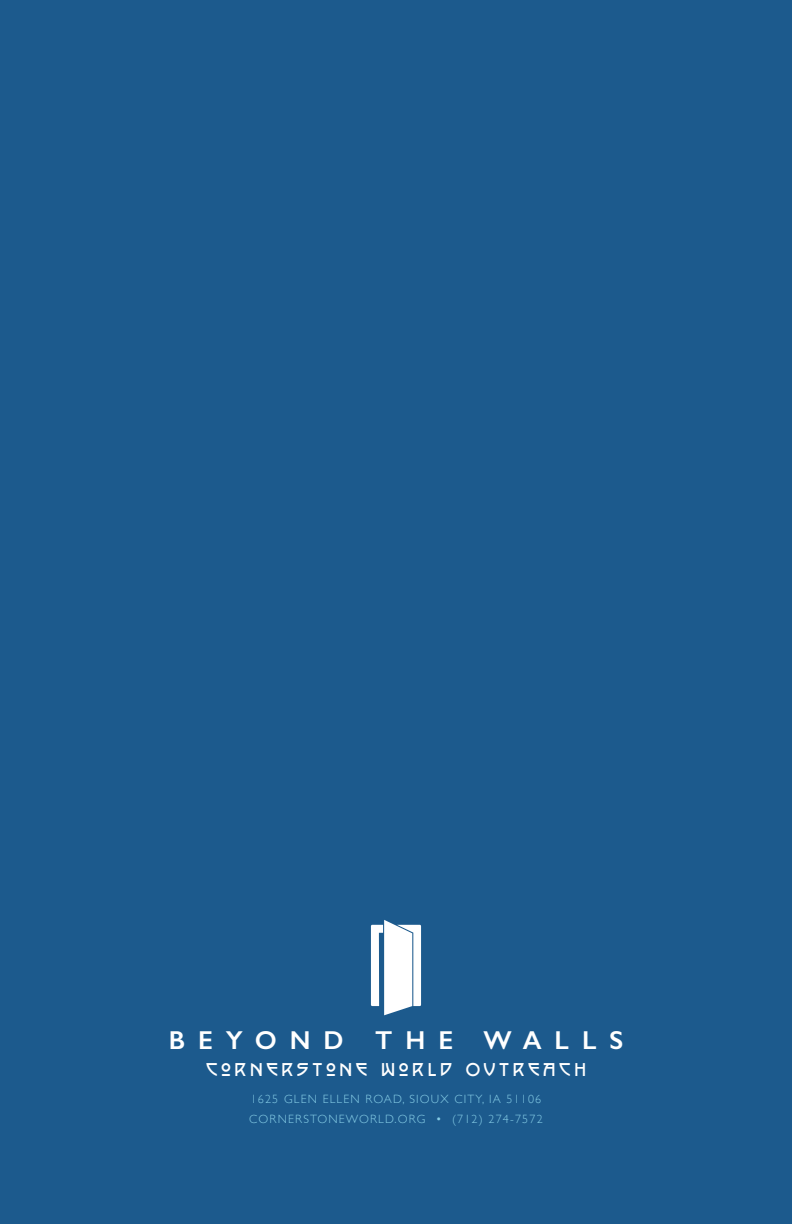
<style>
.page{position:relative;width:792px;height:1224px;background:#1c5a8d}
.page>*{position:absolute;margin:0;border:0;box-sizing:border-box;transform-origin:0 0}
.t1{font:600 26px "Gill Sans";letter-spacing:.5em;color:#fff}
.t2{font:18px "P22 Arts And Crafts";letter-spacing:.2em;color:#fff}
.t3{font:300 12px "Gill Sans";letter-spacing:.1em;color:#86cde6}
</style>
<div class="page">
<svg style="left:371px;top:920px;width:50px;height:95px"></svg>
<p class="t1" style="left:169px;top:1025px;width:456px">BEYOND THE WALLS</p>
<p class="t2" style="left:206px;top:1057px;width:381px">CORNERSTONE WORLD OUTREACH</p>
<p class="t3" style="left:251px;top:1090px;width:292px">1625 GLEN ELLEN ROAD, SIOUX CITY, IA 51106</p>
<p class="t3" style="left:249px;top:1110px;width:295px">CORNERSTONEWORLD.ORG • (712) 274-7572</p>
</div>
